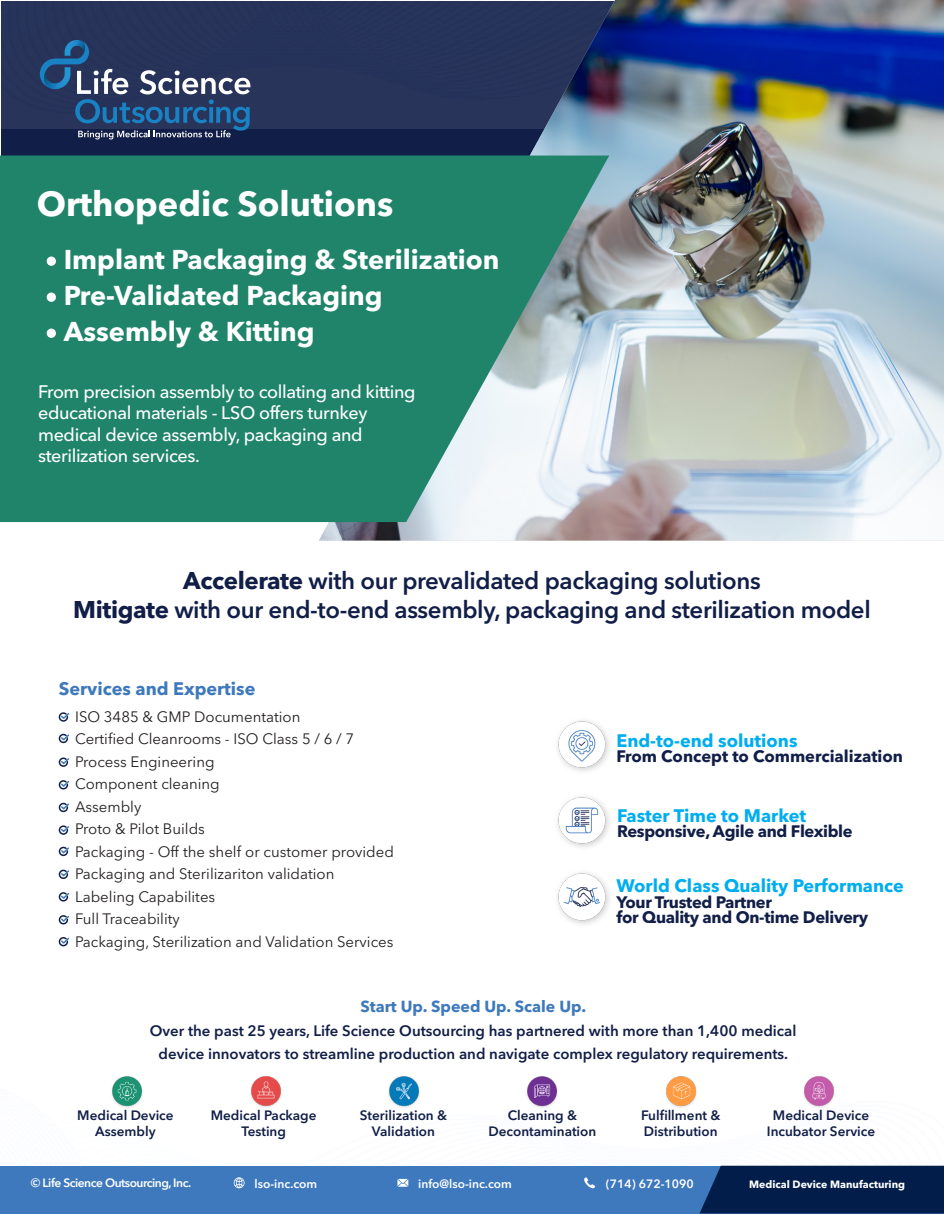
<style>
.page{position:relative;width:944px;height:1214px;background:#fff}
.page>*{position:absolute;margin:0;border:0;box-sizing:border-box;transform-origin:0 0}
.t1{font:700 34.5px "Avenir Next LT Pro";color:#fff}
.t2{font:700 27px "Avenir Next LT Pro";color:#fff}
.t3{font:600 24px "Avenir Next LT Pro";letter-spacing:-.015em;color:#111e47}
.t4{font:500 18px/21.6px "Avenir Next LT Pro";letter-spacing:-.02em;color:#fff}
.t5{font:700 18px "Avenir Next LT Pro";color:#00aeef}
.t6{font:700 18px "Avenir Next LT Pro";color:#3e79bd}
.t7{font:700 16.5px/15px "Avenir Next LT Pro";letter-spacing:-.02em;color:#111e47}
.t8{font:700 16.5px "Avenir Next LT Pro";color:#111e47}
.t9{font:700 15.9px "Avenir Next LT Pro";color:#3e79bd}
.t10{font:15px "Avenir Next LT Pro";color:#231f20}
.t11{font:600 15px/22.5px "Avenir Next LT Pro";color:#111e47;text-align:center}
.t12{font:600 13.5px/16.2px "Avenir Next LT Pro";color:#111e47;text-align:center}
.t13{font:600 12px "Avenir Next LT Pro";color:#fff}
.t14{font:600 12px "Avenir Next LT Pro";letter-spacing:-.04em;color:#fff}
.t15{font:700 10.5px "Avenir Next LT Pro";color:#fff}
.s1{font-weight:700}
</style>
<div class="page">
<img style="left:0;top:1165px;width:944px;height:49px">
<div style="left:0;top:1166px;width:944px;height:47px;background:#3e79bd"></div>
<div style="left:700px;top:1166px;width:244px;height:47px;background:#021d49"></div>
<svg style="left:234px;top:1177px;width:11px;height:11px"></svg>
<svg style="left:397px;top:1179px;width:11px;height:8px"></svg>
<svg style="left:584px;top:1177px;width:11px;height:11px"></svg>
<img style="left:527px;top:1076px;width:31px;height:32px">
<img style="left:666px;top:1076px;width:31px;height:32px">
<img style="left:804px;top:1076px;width:30px;height:32px">
<img style="left:112px;top:1076px;width:31px;height:32px">
<img style="left:251px;top:1076px;width:30px;height:32px">
<img style="left:389px;top:1076px;width:31px;height:32px">
<svg style="left:58px;top:712px;width:11px;height:10px"></svg>
<svg style="left:58px;top:733px;width:11px;height:11px"></svg>
<svg style="left:58px;top:780px;width:11px;height:10px"></svg>
<svg style="left:58px;top:757px;width:11px;height:10px"></svg>
<svg style="left:58px;top:802px;width:11px;height:11px"></svg>
<svg style="left:58px;top:825px;width:11px;height:10px"></svg>
<svg style="left:58px;top:892px;width:11px;height:10px"></svg>
<svg style="left:58px;top:937px;width:11px;height:10px"></svg>
<svg style="left:58px;top:846px;width:11px;height:11px"></svg>
<svg style="left:58px;top:869px;width:11px;height:10px"></svg>
<svg style="left:58px;top:915px;width:11px;height:10px"></svg>
<div style="left:1px;top:1px;width:623px;height:166px;background:#111e47"></div>
<div style="left:1px;top:1px;width:318px;height:128px;background:#283459"></div>
<img style="left:319px;top:0;width:625px;height:541px">
<svg style="left:0;top:156px;width:609px;height:366px;background:#3d917d"></svg>
<div style="left:47px;top:257px;width:9px;height:9px;background:#fff;border-radius:50%"></div>
<div style="left:47px;top:293px;width:9px;height:9px;background:#fff;border-radius:50%"></div>
<div style="left:47px;top:329px;width:9px;height:9px;background:#fff;border-radius:50%"></div>
<svg style="left:40px;top:40px;width:210px;height:99px;background:#354b71"></svg>
<img style="left:557px;top:720px;width:52px;height:52px">
<img style="left:557px;top:872px;width:52px;height:53px">
<img style="left:557px;top:796px;width:52px;height:52px">
<p class="t1" style="left:37px;top:183px;width:358px">Orthopedic Solutions</p>
<p class="t2" style="left:64px;top:243px;width:437px">Implant Packaging &amp; Sterilization</p>
<p class="t2" style="left:64px;top:279px;width:320px">Pre-Validated Packaging</p>
<p class="t2" style="left:64px;top:315px;width:252px">Assembly &amp; Kitting</p>
<p class="t4" style="left:38px;top:381px;width:379px">From precision assembly to collating and kitting educational materials - LSO offers turnkey</p>
<p class="t4" style="left:38px;top:424px;width:326px">medical device assembly, packaging and sterilization services.</p>
<p class="t3" style="left:183px;top:566px;width:579px"><span class="s1">Accelerate</span> with our prevalidated packaging solutions</p>
<p class="t3" style="left:73px;top:595px;width:799px"><span class="s1">Mitigate</span> with our end-to-end assembly, packaging and sterilization model</p>
<p class="t6" style="left:59px;top:677px;width:198px">Services and Expertise</p>
<p class="t10" style="left:75px;top:707px;width:227px">ISO 3485 &amp; GMP Documentation</p>
<p class="t10" style="left:75px;top:730px;width:281px">Certified Cleanrooms - ISO Class 5 / 6 / 7</p>
<p class="t10" style="left:75px;top:752px;width:141px">Process Engineering</p>
<p class="t10" style="left:75px;top:775px;width:146px">Component cleaning</p>
<p class="t10" style="left:75px;top:797px;width:68px">Assembly</p>
<p class="t10" style="left:75px;top:820px;width:131px">Proto &amp; Pilot Builds</p>
<p class="t10" style="left:75px;top:842px;width:320px">Packaging - Off the shelf or customer provided</p>
<p class="t10" style="left:75px;top:865px;width:261px">Packaging and Sterilizariton validation</p>
<p class="t10" style="left:75px;top:887px;width:142px">Labeling Capabilites</p>
<p class="t10" style="left:75px;top:910px;width:106px">Full Traceability</p>
<p class="t10" style="left:75px;top:932px;width:320px">Packaging, Sterilization and Validation Services</p>
<p class="t9" style="left:361px;top:996px;width:227px">Start Up. Speed Up. Scale Up.</p>
<p class="t5" style="left:616px;top:729px;width:183px">End-to-end solutions</p>
<p class="t8" style="left:616px;top:746px;width:288px">From Concept to Commercialization</p>
<p class="t5" style="left:617px;top:804px;width:191px">Faster Time to Market</p>
<p class="t7" style="left:617px;top:823px;width:237px">Responsive, Agile and Flexible</p>
<p class="t5" style="left:616px;top:875px;width:289px">World Class Quality Performance</p>
<p class="t7" style="left:616px;top:894px;width:253px">Your Trusted Partner<br>for Quality and On-time Delivery</p>
<p class="t11" style="left:150px;top:1020px;width:648px">Over the past 25 years, Life Science Outsourcing has partnered with more than 1,400 medical device innovators to streamline production and navigate complex regulatory requirements.</p>
<p class="t12" style="left:211px;top:1107px;width:107px">Medical Package<br>Testing</p>
<p class="t12" style="left:641px;top:1107px;width:81px;text-align:left">Fulfillment &amp;<br>Distribution</p>
<p class="t12" style="left:77px;top:1107px;width:98px">Medical Device<br>Assembly</p>
<p class="t12" style="left:488px;top:1107px;width:109px">Cleaning &amp;<br>Decontamination</p>
<p class="t12" style="left:360px;top:1107px;width:89px">Sterilization &amp;<br>Validation</p>
<p class="t12" style="left:767px;top:1107px;width:110px">Medical Device<br>Incubator Service</p>
<p class="t14" style="left:31px;top:1176px;width:162px">© Life Science Outsourcing, Inc.</p>
<p class="t13" style="left:255px;top:1177px;width:64px">lso-inc.com</p>
<p class="t13" style="left:418px;top:1177px;width:95px">info@lso-inc.com</p>
<p class="t13" style="left:606px;top:1176px;width:89px">(714) 672-1090</p>
<p class="t15" style="left:749px;top:1178px;width:157px">Medical Device Manufacturing</p>
</div>
